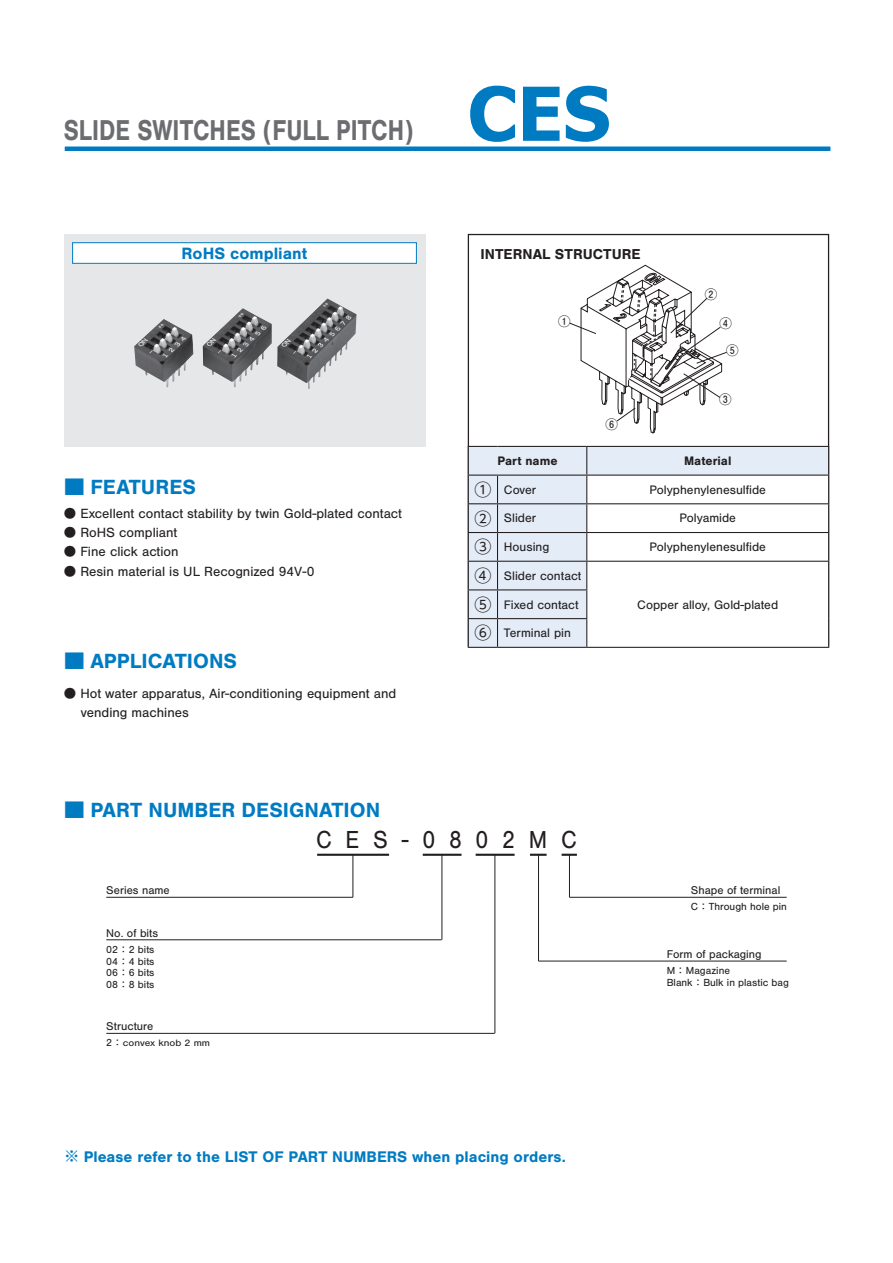
<style>
.page{position:relative;width:893px;height:1263px;background:#fff}
.page>*{position:absolute;margin:0;border:0;box-sizing:border-box;transform-origin:0 0}
.t1{font:700 74.4px "Tahoma";color:#007bc2}
.t2{font:700 29.7px "Nimbus San";color:#6c6d70;scale:.8 1}
.t3{font:25.5px "Nimbus San";color:#231f20;scale:.9 1}
.t4{font:700 21.3px "Nimbus San";color:#007bc2}
.t5{font:700 16.95px "Nimbus San";color:#007bc2}
.t6{font:700 15.9px "Nimbus San";color:#007bc2}
.t7{font:700 14.85px "Nimbus San";letter-spacing:.005em;color:#231f20}
.t8{font:13.8px/18.5px "Nimbus San";color:#231f20}
.t9{font:12.75px "Nimbus San";color:#231f20}
.t10{font:700 12.75px "Nimbus San";color:#231f20}
.t11{font:12.45px/26.7px "Futo Go B101 Pro Bold 90 pv RKSJ H";color:#231f20;text-align:center}
.t12{font:11.7px "Nimbus San";color:#231f20}
.t13{font:10.65px/11.7px "Nimbus San";color:#231f20;text-align:justify}
.t14{font:9.6px "Nimbus San";color:#231f20;scale:1.11 1}
.s1{font-family:"UD Shin Go Pro";font-weight:500;font-size:19.2px}
.s2{font-family:"UD Shin Go Pro";font-size:12.45px}
.s3{font-family:"UD Shin Go Pro";font-size:16.95px}
.s4{font-family:"UD Shin Go Pro";font-size:9.6px}
.s5{font-size:10.65px}
.s6{font-family:"UD Shin Go Pro"}
.s7{font-family:"UD Shin Go Pro";font-weight:500}
</style>
<div class="page">
<hr style="left:65px;top:147px;width:765px;height:4px;background:#007bc2">
<div style="left:64px;top:234px;width:361px;height:212px;background:#e6e7e9"></div>
<img style="left:134px;top:299px;width:222px;height:90px">
<svg style="left:569px;top:265px;width:158px;height:168px"></svg>
<div style="left:73px;top:243px;width:343px;height:20px;background:#fff"></div>
<div style="left:72px;top:242px;width:345px;height:22px;border:1px solid #007bc2"></div>
<hr style="left:317px;top:854px;width:72px;height:2px;background:#231f20">
<hr style="left:423px;top:854px;width:38px;height:2px;background:#231f20">
<hr style="left:476px;top:854px;width:39px;height:2px;background:#231f20">
<svg style="left:530px;top:854px;width:17px;height:2px"></svg>
<svg style="left:562px;top:854px;width:15px;height:2px"></svg>
<hr style="left:353px;top:855px;width:1px;height:42px;background:#231f20">
<hr style="left:538px;top:855px;width:1px;height:106px;background:#231f20">
<hr style="left:569px;top:855px;width:1px;height:42px;background:#231f20">
<hr style="left:442px;top:855px;width:1px;height:85px;background:#231f20">
<hr style="left:495px;top:855px;width:1px;height:178px;background:#231f20">
<hr style="left:106px;top:897px;width:247px;height:1px;background:#231f20">
<hr style="left:538px;top:961px;width:249px;height:1px;background:#231f20">
<hr style="left:106px;top:939px;width:336px;height:1px;background:#231f20">
<hr style="left:106px;top:1033px;width:389px;height:1px;background:#231f20">
<hr style="left:569px;top:897px;width:218px;height:1px;background:#231f20">
<svg style="left:498px;top:447px;width:88px;height:200px;background:#e1e9f4"></svg>
<hr style="left:497px;top:446px;width:90px;height:1px;background:#231f20">
<hr style="left:587px;top:446px;width:242px;height:1px;background:#231f20">
<hr style="left:497px;top:475px;width:90px;height:1px;background:#231f20">
<hr style="left:497px;top:503px;width:90px;height:1px;background:#231f20">
<hr style="left:497px;top:532px;width:90px;height:1px;background:#231f20">
<hr style="left:497px;top:561px;width:90px;height:1px;background:#231f20">
<hr style="left:497px;top:589px;width:90px;height:1px;background:#231f20">
<hr style="left:497px;top:618px;width:90px;height:1px;background:#231f20">
<svg style="left:586px;top:447px;width:243px;height:200px"></svg>
<svg style="left:468px;top:446px;width:30px;height:202px;background:#d1d8e2"></svg>
<hr style="left:497px;top:647px;width:90px;height:1px;background:#231f20">
<hr style="left:587px;top:647px;width:242px;height:1px;background:#231f20">
<h2 class="t2" style="left:64px;top:113px;width:439px">SLIDE SWITCHES (FULL PITCH)</h2>
<p class="t5" style="left:182px;top:244px;width:127px">RoHS compliant</p>
<h3 class="t4" style="left:64px;top:475px;width:134px"><span class="s1">■</span> FEATURES</h3>
<p class="t8" style="left:64px;top:505px;width:340px"><span class="s2">●</span> Excellent contact stability by twin Gold-plated contact</p>
<p class="t8" style="left:64px;top:524px;width:115px"><span class="s2">●</span> RoHS compliant</p>
<p class="t8" style="left:64px;top:543px;width:116px"><span class="s2">●</span> Fine click action</p>
<p class="t8" style="left:64px;top:562px;width:252px"><span class="s2">●</span> Resin material is UL Recognized 94V-0</p>
<h3 class="t4" style="left:64px;top:649px;width:175px"><span class="s1">■</span> APPLICATIONS</h3>
<p class="t8" style="left:81px;top:684px;width:317px;text-indent:-17px"><span class="s2">●</span> Hot water apparatus, Air-conditioning equipment and vending machines</p>
<h3 class="t4" style="left:64px;top:798px;width:318px"><span class="s1">■</span> PART NUMBER DESIGNATION</h3>
<h1 class="t1" style="left:468px;top:62px;width:144px">CES</h1>
<p class="t7" style="left:480px;top:246px;width:162px">INTERNAL STRUCTURE</p>
<p class="t11" style="left:558px;top:306px;width:14px">①</p>
<p class="t11" style="left:606px;top:409px;width:14px">⑥</p>
<p class="t11" style="left:705px;top:279px;width:14px">②</p>
<p class="t11" style="left:719px;top:308px;width:21px">④<br>⑤</p>
<p class="t11" style="left:719px;top:384px;width:14px">③</p>
<p class="t10" style="left:497px;top:454px;width:62px">Part name</p>
<p class="t10" style="left:684px;top:454px;width:49px">Material</p>
<p class="t9" style="left:474px;top:482px;width:63px"><span class="s3">①</span> Cover</p>
<p class="t9" style="left:649px;top:482px;width:118px">Polyphenylenesulfide</p>
<p class="t9" style="left:474px;top:511px;width:63px"><span class="s3">②</span> Slider</p>
<p class="t9" style="left:679px;top:511px;width:58px">Polyamide</p>
<p class="t9" style="left:474px;top:540px;width:76px"><span class="s3">③</span> Housing</p>
<p class="t9" style="left:649px;top:540px;width:118px">Polyphenylenesulfide</p>
<p class="t9" style="left:474px;top:569px;width:108px"><span class="s3">④</span> Slider contact</p>
<p class="t9" style="left:474px;top:597px;width:106px"><span class="s3">⑤</span> Fixed contact</p>
<p class="t9" style="left:637px;top:597px;width:143px">Copper alloy, Gold-plated</p>
<p class="t9" style="left:474px;top:626px;width:98px"><span class="s3">⑥</span> Terminal pin</p>
<h3 class="t3" style="left:316px;top:826px;width:291px">C E S - 0 8 0 2 M C</h3>
<p class="t12" style="left:106px;top:884px;width:65px">Series name</p>
<p class="t12" style="left:106px;top:926px;width:53px">No. of bits</p>
<p class="t13" style="left:106px;top:944px;width:50px">02<span class="s4">：</span>2 bits 04<span class="s4">：</span>4 bits 06<span class="s4">：</span>6 bits 08<span class="s4">：</span>8 bits</p>
<p class="t12" style="left:667px;top:948px;width:96px">Form of packaging</p>
<p class="t12" style="left:691px;top:884px;width:91px">Shape of terminal</p>
<p class="t13" style="left:691px;top:901px;width:98px">C<span class="s4">：</span>Through hole pin</p>
<p class="t13" style="left:667px;top:965px;width:124px">M<span class="s4">：</span>Magazine<br>Blank<span class="s4">：</span>Bulk in plastic bag</p>
<p class="t12" style="left:106px;top:1020px;width:49px">Structure</p>
<p class="t14" style="left:106px;top:1038px;width:95px"><span class="s5">2</span><span class="s6">：</span>convex knob 2 mm</p>
<p class="t6" style="left:64px;top:1148px;width:504px"><span class="s7">※</span> Please refer to the LIST OF PART NUMBERS when placing orders.</p>
</div>
